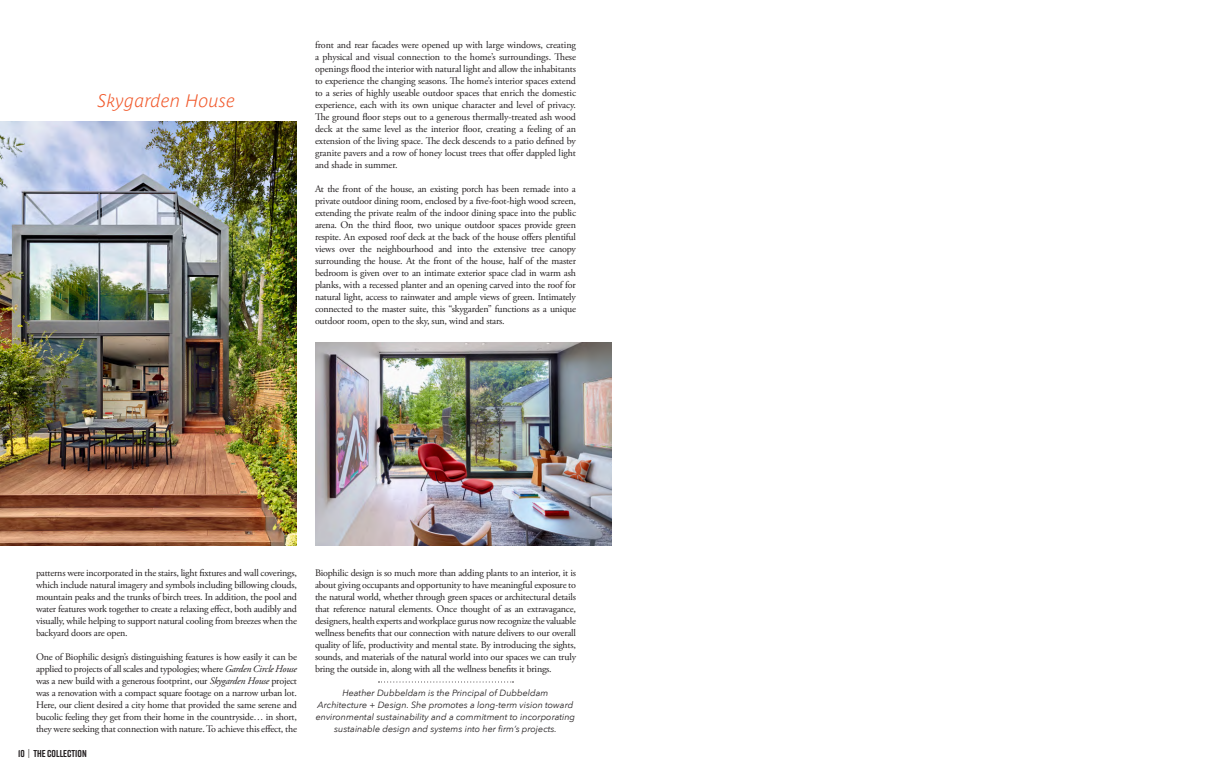
<style>
.page{position:relative;width:1224px;height:774px;background:#fff}
.page>*{position:absolute;margin:0;border:0;box-sizing:border-box;transform-origin:0 0}
.Image_credit{font:italic 700 18px "Parisine Plus Std Clair";letter-spacing:.02em;color:#f1582a}
.Editorial_body_copy{font:10px/12px "Adobe Garamond Pro";letter-spacing:-.02em;color:#231f20;text-align:justify}
.t1{font:700 10px "Rift";color:#231f20}
.Bio_paragraph{font:italic 9px/12px "Avenir Next";color:#231f20;text-align:center}
.s1{font-style:italic}
.s2{font-weight:400}
</style>
<div class="page">
<img style="left:315px;top:342px;width:297px;height:203px">
<img style="left:0;top:121px;width:297px;height:424px">
<svg style="left:378px;top:682px;width:135px;height:1px"></svg>
<p class="Image_credit" style="left:98px;top:90px;width:139px">Skygarden House</p>
<p class="Editorial_body_copy" style="left:315px;top:39px;width:263px">front and rear facades were opened up with large windows, creating a physical and visual connection to the home’s surroundings. These openings flood the interior with natural light and allow the inhabitants to experience the changing seasons. The home’s interior spaces extend to a series of highly useable outdoor spaces that enrich the domestic experience, each with its own unique character and level of privacy.<br>The ground floor steps out to a generous thermally-treated ash wood deck at the same level as the interior floor, creating a feeling of an extension of the living space. The deck descends to a patio defined by granite pavers and a row of honey locust trees that offer dappled light and shade in summer.</p>
<p class="Editorial_body_copy" style="left:315px;top:183px;width:263px">At the front of the house, an existing porch has been remade into a private outdoor dining room, enclosed by a five-foot-high wood screen, extending the private realm of the indoor dining space into the public arena. On the third floor, two unique outdoor spaces provide green respite. An exposed roof deck at the back of the house offers plentiful views over the neighbourhood and into the extensive tree canopy surrounding the house. At the front of the house, half of the master bedroom is given over to an intimate exterior space clad in warm ash planks, with a recessed planter and an opening carved into the roof for natural light, access to rainwater and ample views of green. Intimately connected to the master suite, this “skygarden” functions as a unique outdoor room, open to the sky, sun, wind and stars.</p>
<p class="Editorial_body_copy" style="left:36px;top:567px;width:263px">patterns were incorporated in the stairs, light fixtures and wall coverings, which include natural imagery and symbols including billowing clouds, mountain peaks and the trunks of birch trees. In addition, the pool and water features work together to create a relaxing effect, both audibly and visually, while helping to support natural cooling from breezes when the backyard doors are open.</p>
<p class="Editorial_body_copy" style="left:36px;top:651px;width:263px">One of Biophilic design’s distinguishing features is how easily it can be applied to projects of all scales and typologies; where <span class="s1">Garden Circle House </span>was a new build with a generous footprint, our <span class="s1">Skygarden House</span> project was a renovation with a compact square footage on a narrow urban lot.<br>Here, our client desired a city home that provided the same serene and bucolic feeling they get from their home in the countryside… in short, they were seeking that connection with nature. To achieve this effect, the</p>
<p class="t1" style="left:18px;top:747px;width:70px">10 <span class="s2">|</span> the COLLECTION</p>
<p class="Editorial_body_copy" style="left:315px;top:567px;width:263px">Biophilic design is so much more than adding plants to an interior, it is about giving occupants and opportunity to have meaningful exposure to the natural world, whether through green spaces or architectural details that reference natural elements. Once thought of as an extravagance, designers, health experts and workplace gurus now recognize the valuable wellness benefits that our connection with nature delivers to our overall quality of life, productivity and mental state. By introducing the sights, sounds, and materials of the natural world into our spaces we can truly bring the outside in, along with all the wellness benefits it brings.</p>
<p class="Bio_paragraph" style="left:316px;top:686px;width:261px">Heather Dubbeldam is the Principal of Dubbeldam<br>Architecture + Design. She promotes a long-term vision toward environmental sustainability and a commitment to incorporating sustainable design and systems into her firm’s projects.</p>
</div>
